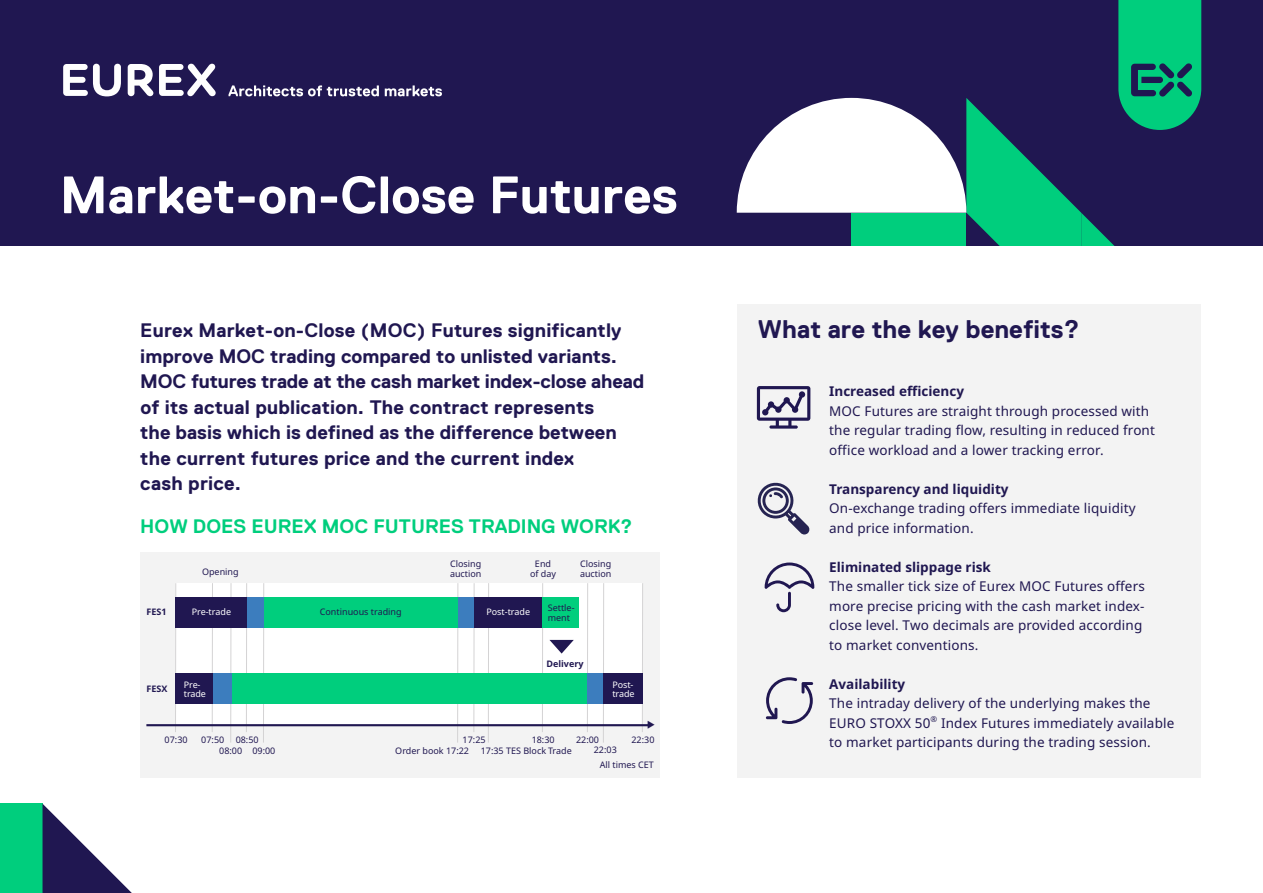
<style>
.page{position:relative;width:1263px;height:893px;background:#fff}
.page>*{position:absolute;margin:0;border:0;box-sizing:border-box;transform-origin:0 0}
.t1{font:700 52.5px "Replica";color:#fff}
.t2{font:700 25.5px "Replica";color:#201751}
.t3{font:700 19.5px/25.5px "Replica";letter-spacing:.01em;color:#201751}
.t4{font:700 19.5px "Replica";color:#00ce7d}
.t5{font:13.5px/19.5px "Noto Sans";letter-spacing:.01em;color:#201751}
.t6{font:700 13.5px "Noto Sans";color:#201751}
.t7{font:9px/10.1px "Noto Sans";color:#201751}
.t8{font:9px/9px "Noto Sans";letter-spacing:-.01em;color:#fff}
.t9{font:700 9px "Noto Sans";color:#201751}
</style>
<div class="page">
<div style="left:737px;top:304px;width:463px;height:474px;background:#f3f3f3"></div>
<svg style="left:757px;top:386px;width:53px;height:43px"></svg>
<svg style="left:757px;top:482px;width:53px;height:52px"></svg>
<svg style="left:765px;top:562px;width:49px;height:50px"></svg>
<svg style="left:766px;top:677px;width:47px;height:47px"></svg>
<div style="left:0;top:0;width:1263px;height:246px;background:#201751"></div>
<svg style="left:63px;top:64px;width:153px;height:32px"></svg>
<svg style="left:228px;top:85px;width:151px;height:11px"></svg>
<svg style="left:385px;top:85px;width:57px;height:11px"></svg>
<svg style="left:737px;top:0;width:464px;height:246px"></svg>
<div style="left:0;top:804px;width:43px;height:89px;background:#00ce7d"></div>
<svg style="left:43px;top:804px;width:89px;height:89px"></svg>
<div style="left:140px;top:552px;width:519px;height:226px;background:#f3f3f3"></div>
<div style="left:176px;top:583px;width:467px;height:142px;background:#fff"></div>
<svg style="left:549px;top:640px;width:25px;height:14px"></svg>
<hr style="left:212px;top:583px;width:1px;height:149px;background:#d4d3d4">
<hr style="left:230px;top:583px;width:1px;height:160px;background:#d4d3d4">
<hr style="left:263px;top:583px;width:1px;height:160px;background:#d4d3d4">
<hr style="left:457px;top:583px;width:1px;height:160px;background:#d4d3d4">
<hr style="left:488px;top:583px;width:1px;height:160px;background:#d4d3d4">
<hr style="left:603px;top:583px;width:1px;height:160px;background:#d4d3d4">
<hr style="left:587px;top:583px;width:1px;height:149px;background:#d4d3d4">
<hr style="left:642px;top:583px;width:1px;height:149px;background:#d4d3d4">
<hr style="left:246px;top:583px;width:1px;height:149px;background:#d4d3d4">
<hr style="left:175px;top:583px;width:1px;height:149px;background:#d4d3d4">
<hr style="left:542px;top:583px;width:1px;height:149px;background:#d4d3d4">
<hr style="left:473px;top:583px;width:1px;height:149px;background:#d4d3d4">
<div style="left:264px;top:597px;width:194px;height:31px;background:#00ce7d"></div>
<div style="left:458px;top:597px;width:16px;height:31px;background:#3c7dbe"></div>
<div style="left:474px;top:597px;width:69px;height:31px;background:#201751"></div>
<div style="left:543px;top:597px;width:36px;height:31px;background:#00ce7d"></div>
<div style="left:229px;top:673px;width:358px;height:31px;background:#00ce7d"></div>
<div style="left:212px;top:673px;width:19px;height:31px;background:#3c7dbe"></div>
<div style="left:246px;top:597px;width:18px;height:31px;background:#3c7dbe"></div>
<div style="left:587px;top:673px;width:17px;height:31px;background:#3c7dbe"></div>
<hr style="left:146px;top:724px;width:502px;height:2px;background:#201751">
<div style="left:175px;top:597px;width:72px;height:31px;background:#201751"></div>
<div style="left:175px;top:673px;width:37px;height:31px;background:#201751"></div>
<div style="left:603px;top:673px;width:40px;height:31px;background:#201751"></div>
<h1 class="t1" style="left:60px;top:166px;width:619px">Market-on-Close Futures</h1>
<p class="t3" style="left:140px;top:318px;width:505px">Eurex Market-on-Close (MOC) Futures significantly improve MOC trading compared to unlisted variants.<br>MOC futures trade at the cash market index-close ahead of its actual publication. The contract represents<br>the basis which is defined as the difference between the current futures price and the current index<br>cash price.</p>
<h3 class="t4" style="left:140px;top:516px;width:494px">HOW DOES EUREX MOC FUTURES TRADING WORK?</h3>
<p class="t7" style="left:202px;top:567px;width:38px">Opening</p>
<p class="t7" style="left:450px;top:559px;width:33px">Closing auction</p>
<p class="t7" style="left:530px;top:559px;width:28px;text-align:center">End of day</p>
<p class="t7" style="left:580px;top:559px;width:33px">Closing auction</p>
<p class="t9" style="left:146px;top:605px;width:22px">FES1</p>
<p class="t7" style="left:320px;top:607px;width:83px">Continuous trading</p>
<p class="t8" style="left:486px;top:608px;width:45px">Post-trade</p>
<p class="t7" style="left:548px;top:603px;width:28px">Settle&shy;ment</p>
<p class="t8" style="left:192px;top:608px;width:41px">Pre-trade</p>
<p class="t9" style="left:146px;top:682px;width:22px">FESX</p>
<p class="t9" style="left:546px;top:657px;width:39px">Delivery</p>
<p class="t8" style="left:184px;top:680px;width:24px">Pre&shy;trade</p>
<p class="t8" style="left:612px;top:680px;width:24px">Post&shy;trade</p>
<p class="t7" style="left:165px;top:734px;width:25px">07:30</p>
<p class="t7" style="left:236px;top:734px;width:25px">08:50</p>
<p class="t7" style="left:463px;top:734px;width:25px">17:25</p>
<p class="t7" style="left:532px;top:734px;width:25px">18:30</p>
<p class="t7" style="left:576px;top:734px;width:25px">22:00</p>
<p class="t7" style="left:631px;top:734px;width:25px">22:30</p>
<p class="t7" style="left:395px;top:746px;width:75px">Order book 17:22</p>
<p class="t7" style="left:481px;top:746px;width:93px">17:35 TES Block Trade</p>
<p class="t7" style="left:600px;top:743px;width:56px;line-height:14.7px;text-indent:-6px">22:03<br>All times CET</p>
<p class="t7" style="left:219px;top:734px;width:58px;line-height:11.7px;text-indent:-18px">07:50<br>08:00 09:00</p>
<h2 class="t2" style="left:758px;top:315px;width:324px">What are the key benefits?</h2>
<p class="t6" style="left:829px;top:382px;width:136px">Increased efficiency</p>
<p class="t5" style="left:829px;top:401px;width:327px">MOC Futures are straight through processed with the regular trading flow, resulting in reduced front office workload and a lower tracking error.</p>
<p class="t6" style="left:829px;top:479px;width:181px">Transparency and liquidity</p>
<p class="t5" style="left:829px;top:499px;width:308px">On-exchange trading offers immediate liquidity and price information.</p>
<p class="t6" style="left:829px;top:557px;width:163px">Eliminated slippage risk</p>
<p class="t5" style="left:829px;top:577px;width:317px">The smaller tick size of Eurex MOC Futures offers more precise pricing with the cash market index&shy;close level. Two decimals are provided according to market conventions.</p>
<p class="t6" style="left:829px;top:674px;width:77px">Availability</p>
<p class="t5" style="left:829px;top:694px;width:347px">The intraday delivery of the underlying makes the<br>EURO STOXX 50<sup>®</sup> Index Futures immediately available to market participants during the trading session.</p>
</div>
